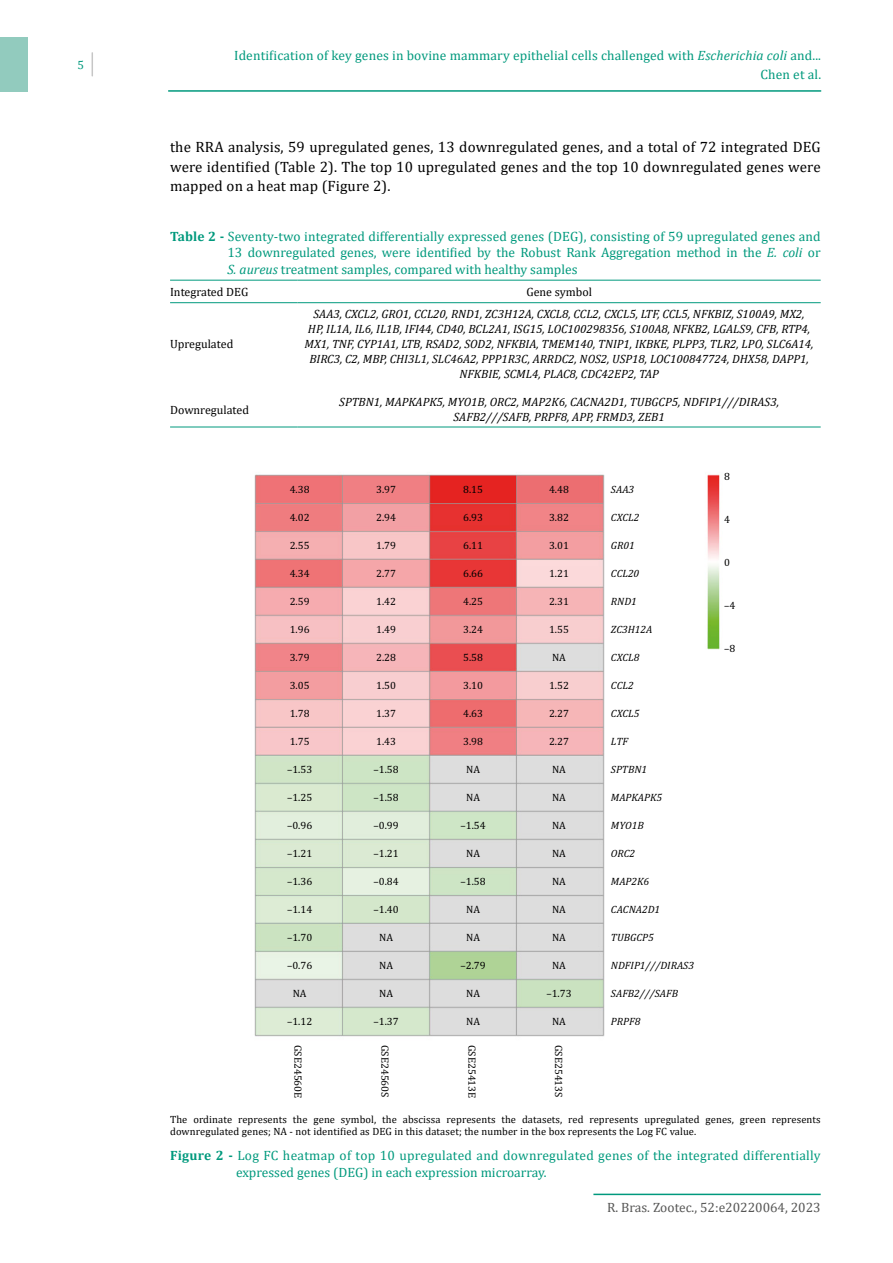
<style>
.page{position:relative;width:893px;height:1263px;background:#fff}
.page>*{position:absolute;margin:0;border:0;box-sizing:border-box;transform-origin:0 0}
.t1{font:15px/19.5px "Cambria";letter-spacing:.01em;color:#000;text-align:justify}
.t2{font:13.5px/16.5px "Cambria";letter-spacing:.01em;color:#00997d;text-align:right}
.t3{font:13.5px "Cambria";color:#575756}
.t4{font:italic 12px/15px "Cambria";color:#000;text-align:center}
.t5{font:12px "Cambria";color:#000}
.t6{font:12px "Cambria";color:#00997d}
.t7{font:10.65px "Cambria";color:#000}
.t8{font:italic 10.65px "Cambria";color:#000}
.t9{font:10.5px/12px "Cambria";letter-spacing:.01em;color:#000}
.s1{font-style:italic}
.s2{font-weight:700}
</style>
<div class="page">
<hr style="left:593px;top:1193px;width:228px;height:2px;background:#00997d">
<div style="left:0;top:37px;width:27px;height:55px;background:#92cbbe"></div>
<svg style="left:92px;top:53px;width:1px;height:23px"></svg>
<hr style="left:169px;top:90px;width:652px;height:2px;background:#00997d">
<img style="left:254px;top:474px;width:466px;height:563px">
<hr style="left:170px;top:280px;width:128px;height:1px;background:#00997d">
<hr style="left:298px;top:280px;width:523px;height:1px;background:#00997d">
<hr style="left:170px;top:302px;width:128px;height:1px;background:#00997d">
<hr style="left:298px;top:302px;width:523px;height:1px;background:#00997d">
<hr style="left:170px;top:427px;width:128px;height:1px;background:#00997d">
<hr style="left:298px;top:427px;width:523px;height:1px;background:#00997d">
<p class="t6" style="left:77px;top:58px;width:8px">5</p>
<p class="t2" style="left:234px;top:45px;width:588px;line-height:19.2px">Identification of key genes in bovine mammary epithelial cells challenged with <span class="s1">Escherichia coli</span> and...<br>Chen et al.</p>
<p class="t1" style="left:170px;top:137px;width:652px">the RRA analysis, 59 upregulated genes, 13 downregulated genes, and a total of 72 integrated DEG were identified (Table 2). The top 10 upregulated genes and the top 10 downregulated genes were mapped on a heat map (Figure 2).</p>
<p class="t2" style="left:227px;top:228px;width:595px;text-align:justify;text-indent:-57px"><span class="s2">Table 2 -</span> Seventy-two integrated differentially expressed genes (DEG), consisting of 59 upregulated genes and 13 downregulated genes, were identified by the Robust Rank Aggregation method in the <span class="s1">E. coli</span> or <span class="s1">S. aureus</span> treatment samples, compared with healthy samples</p>
<p class="t5" style="left:170px;top:285px;width:80px">Integrated DEG</p>
<p class="t5" style="left:526px;top:285px;width:67px">Gene symbol</p>
<p class="t5" style="left:170px;top:336px;width:65px">Upregulated</p>
<p class="t4" style="left:305px;top:305px;width:511px">SAA3, CXCL2, GRO1, CCL20, RND1, ZC3H12A, CXCL8, CCL2, CXCL5, LTF, CCL5, NFKBIZ, S100A9, MX2, HP, IL1A, IL6, IL1B, IFI44, CD40, BCL2A1, ISG15, LOC100298356, S100A8, NFKB2, LGALS9, CFB, RTP4, MX1, TNF, CYP1A1, LTB, RSAD2, SOD2, NFKBIA, TMEM140, TNIP1, IKBKE, PLPP3, TLR2, LPO, SLC6A14, BIRC3, C2, MBP, CHI3L1, SLC46A2, PPP1R3C, ARRDC2, NOS2, USP18, LOC100847724, DHX58, DAPP1, NFKBIE, SCML4, PLAC8, CDC42EP2, TAP</p>
<p class="t5" style="left:170px;top:402px;width:81px">Downregulated</p>
<p class="t4" style="left:339px;top:394px;width:441px">SPTBN1, MAPKAPK5, MYO1B, ORC2, MAP2K6, CACNA2D1, TUBGCP5, NDFIP1///DIRAS3,<br>SAFB2///SAFB, PRPF8, APP, FRMD3, ZEB1</p>
<p class="t7" style="left:290px;top:483px;width:21px">4.38</p>
<p class="t7" style="left:290px;top:511px;width:21px">4.02</p>
<p class="t7" style="left:290px;top:539px;width:21px">2.55</p>
<p class="t7" style="left:290px;top:567px;width:21px">4.34</p>
<p class="t7" style="left:290px;top:594px;width:21px">2.59</p>
<p class="t7" style="left:290px;top:622px;width:21px">1.96</p>
<p class="t7" style="left:290px;top:650px;width:21px">3.79</p>
<p class="t7" style="left:290px;top:678px;width:21px">3.05</p>
<p class="t7" style="left:290px;top:706px;width:21px">1.78</p>
<p class="t7" style="left:290px;top:734px;width:21px">1.75</p>
<p class="t7" style="left:287px;top:762px;width:27px">–1.53</p>
<p class="t7" style="left:287px;top:790px;width:27px">–1.25</p>
<p class="t7" style="left:287px;top:818px;width:27px">–0.96</p>
<p class="t7" style="left:287px;top:846px;width:27px">–1.21</p>
<p class="t7" style="left:287px;top:874px;width:27px">–1.36</p>
<p class="t7" style="left:287px;top:902px;width:27px">–1.14</p>
<p class="t7" style="left:287px;top:930px;width:27px">–1.70</p>
<p class="t7" style="left:287px;top:958px;width:27px">–0.76</p>
<p class="t7" style="left:293px;top:986px;width:15px">NA</p>
<p class="t7" style="left:287px;top:1014px;width:27px">–1.12</p>
<p class="t7" style="left:376px;top:483px;width:21px">3.97</p>
<p class="t7" style="left:376px;top:511px;width:21px">2.94</p>
<p class="t7" style="left:376px;top:539px;width:21px">1.79</p>
<p class="t7" style="left:376px;top:567px;width:21px">2.77</p>
<p class="t7" style="left:376px;top:594px;width:21px">1.42</p>
<p class="t7" style="left:376px;top:622px;width:21px">1.49</p>
<p class="t7" style="left:376px;top:650px;width:21px">2.28</p>
<p class="t7" style="left:376px;top:678px;width:21px">1.50</p>
<p class="t7" style="left:376px;top:706px;width:21px">1.37</p>
<p class="t7" style="left:376px;top:734px;width:21px">1.43</p>
<p class="t7" style="left:373px;top:762px;width:27px">–1.58</p>
<p class="t7" style="left:373px;top:790px;width:27px">–1.58</p>
<p class="t7" style="left:373px;top:818px;width:27px">–0.99</p>
<p class="t7" style="left:373px;top:846px;width:27px">–1.21</p>
<p class="t7" style="left:373px;top:874px;width:27px">–0.84</p>
<p class="t7" style="left:373px;top:902px;width:27px">–1.40</p>
<p class="t7" style="left:379px;top:930px;width:15px">NA</p>
<p class="t7" style="left:379px;top:958px;width:15px">NA</p>
<p class="t7" style="left:379px;top:986px;width:15px">NA</p>
<p class="t7" style="left:373px;top:1014px;width:27px">–1.37</p>
<p class="t7" style="left:463px;top:483px;width:21px">8.15</p>
<p class="t7" style="left:463px;top:511px;width:21px">6.93</p>
<p class="t7" style="left:463px;top:539px;width:21px">6.11</p>
<p class="t7" style="left:463px;top:567px;width:21px">6.66</p>
<p class="t7" style="left:463px;top:594px;width:21px">4.25</p>
<p class="t7" style="left:463px;top:622px;width:21px">3.24</p>
<p class="t7" style="left:463px;top:650px;width:21px">5.58</p>
<p class="t7" style="left:463px;top:678px;width:21px">3.10</p>
<p class="t7" style="left:463px;top:706px;width:21px">4.63</p>
<p class="t7" style="left:463px;top:734px;width:21px">3.98</p>
<p class="t7" style="left:466px;top:762px;width:15px">NA</p>
<p class="t7" style="left:466px;top:790px;width:15px">NA</p>
<p class="t7" style="left:461px;top:818px;width:27px">–1.54</p>
<p class="t7" style="left:466px;top:846px;width:15px">NA</p>
<p class="t7" style="left:461px;top:874px;width:27px">–1.58</p>
<p class="t7" style="left:466px;top:902px;width:15px">NA</p>
<p class="t7" style="left:466px;top:930px;width:15px">NA</p>
<p class="t7" style="left:461px;top:958px;width:27px">–2.79</p>
<p class="t7" style="left:466px;top:986px;width:15px">NA</p>
<p class="t7" style="left:466px;top:1014px;width:15px">NA</p>
<p class="t7" style="left:549px;top:483px;width:21px">4.48</p>
<p class="t7" style="left:549px;top:511px;width:21px">3.82</p>
<p class="t7" style="left:549px;top:539px;width:21px">3.01</p>
<p class="t7" style="left:549px;top:567px;width:21px">1.21</p>
<p class="t7" style="left:549px;top:594px;width:21px">2.31</p>
<p class="t7" style="left:549px;top:622px;width:21px">1.55</p>
<p class="t7" style="left:552px;top:650px;width:15px">NA</p>
<p class="t7" style="left:549px;top:678px;width:21px">1.52</p>
<p class="t7" style="left:549px;top:706px;width:21px">2.27</p>
<p class="t7" style="left:549px;top:734px;width:21px">2.27</p>
<p class="t7" style="left:552px;top:762px;width:15px">NA</p>
<p class="t7" style="left:552px;top:790px;width:15px">NA</p>
<p class="t7" style="left:552px;top:818px;width:15px">NA</p>
<p class="t7" style="left:552px;top:846px;width:15px">NA</p>
<p class="t7" style="left:552px;top:874px;width:15px">NA</p>
<p class="t7" style="left:552px;top:902px;width:15px">NA</p>
<p class="t7" style="left:552px;top:930px;width:15px">NA</p>
<p class="t7" style="left:552px;top:958px;width:15px">NA</p>
<p class="t7" style="left:546px;top:986px;width:27px">–1.73</p>
<p class="t7" style="left:552px;top:1014px;width:15px">NA</p>
<p class="t7" style="left:305px;top:1045px;width:55px;rotate:90deg">GSE24560E</p>
<p class="t7" style="left:392px;top:1045px;width:54px;rotate:90deg">GSE24560S</p>
<p class="t7" style="left:479px;top:1045px;width:55px;rotate:90deg">GSE25413E</p>
<p class="t7" style="left:566px;top:1045px;width:54px;rotate:90deg">GSE25413S</p>
<p class="t8" style="left:611px;top:482px;width:25px">SAA3</p>
<p class="t8" style="left:611px;top:510px;width:30px">CXCL2</p>
<p class="t8" style="left:611px;top:538px;width:25px">GR01</p>
<p class="t8" style="left:611px;top:566px;width:30px">CCL20</p>
<p class="t8" style="left:611px;top:594px;width:27px">RND1</p>
<p class="t8" style="left:611px;top:622px;width:43px">ZC3H12A</p>
<p class="t8" style="left:611px;top:650px;width:30px">CXCL8</p>
<p class="t8" style="left:611px;top:678px;width:24px">CCL2</p>
<p class="t8" style="left:611px;top:706px;width:30px">CXCL5</p>
<p class="t8" style="left:611px;top:734px;width:19px">LTF</p>
<p class="t8" style="left:611px;top:762px;width:38px">SPTBN1</p>
<p class="t8" style="left:611px;top:790px;width:53px">MAPKAPK5</p>
<p class="t8" style="left:611px;top:818px;width:34px">MYO1B</p>
<p class="t8" style="left:611px;top:846px;width:26px">ORC2</p>
<p class="t8" style="left:611px;top:874px;width:40px">MAP2K6</p>
<p class="t8" style="left:611px;top:902px;width:51px">CACNA2D1</p>
<p class="t8" style="left:611px;top:929px;width:44px">TUBGCP5</p>
<p class="t8" style="left:611px;top:957px;width:85px">NDFIP1///DIRAS3</p>
<p class="t8" style="left:611px;top:985px;width:69px">SAFB2///SAFB</p>
<p class="t8" style="left:611px;top:1013px;width:31px">PRPF8</p>
<p class="t7" style="left:724px;top:470px;width:7px">8</p>
<p class="t7" style="left:724px;top:513px;width:7px">4</p>
<p class="t7" style="left:724px;top:556px;width:7px">0</p>
<p class="t7" style="left:724px;top:599px;width:13px">–4</p>
<p class="t7" style="left:724px;top:642px;width:13px">–8</p>
<p class="t9" style="left:170px;top:1114px;width:652px">The ordinate represents the gene symbol, the abscissa represents the datasets, red represents upregulated genes, green represents downregulated genes; NA - not identified as DEG in this dataset; the number in the box represents the Log FC value.</p>
<p class="t2" style="left:236px;top:1147px;width:586px;text-align:left;text-indent:-66px"><span class="s2">Figure 2 -</span> Log FC heatmap of top 10 upregulated and downregulated genes of the integrated differentially expressed genes (DEG) in each expression microarray.</p>
<p class="t3" style="left:607px;top:1199px;width:215px">R. Bras. Zootec., 52:e20220064, 2023</p>
</div>
